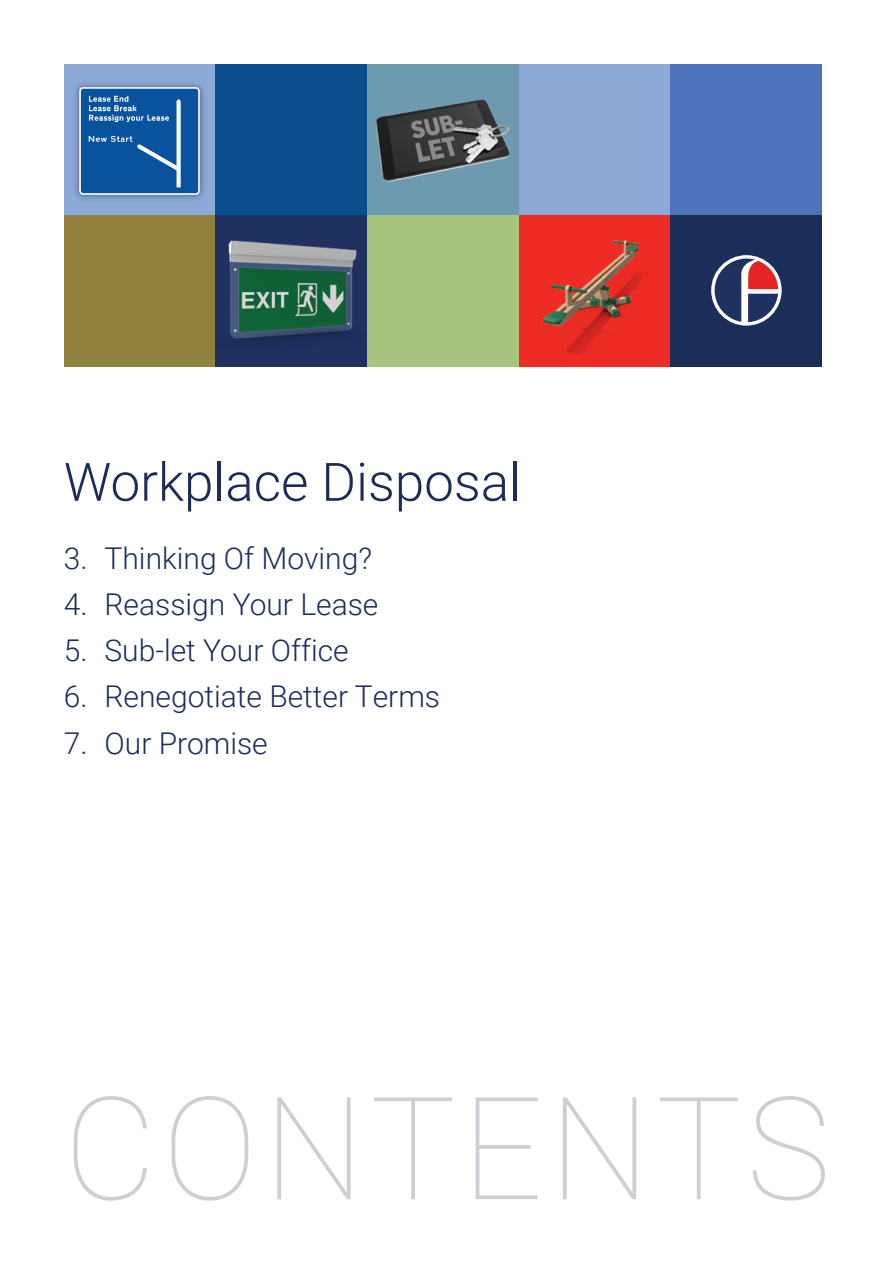
<style>
.page{position:relative;width:893px;height:1263px;background:#fff}
.page>*{position:absolute;margin:0;border:0;box-sizing:border-box;transform-origin:0 0}
.t1{font:100 143.25px "Roboto";letter-spacing:.04em;color:#d0ced4}
.t2{font:300 53.1px "Roboto";color:#1d2c55}
.t3{font:300 30px "Roboto";color:#1b2d59}
</style>
<div class="page">
<div style="left:519px;top:64px;width:152px;height:151px;background:#8da9d7"></div>
<div style="left:64px;top:64px;width:151px;height:151px;background:#8da9d7"></div>
<div style="left:215px;top:64px;width:152px;height:151px;background:#0a4d8b"></div>
<div style="left:367px;top:64px;width:152px;height:151px;background:#6d9aae"></div>
<div style="left:671px;top:64px;width:151px;height:151px;background:#4d74ba"></div>
<div style="left:64px;top:215px;width:151px;height:152px;background:#91813e"></div>
<div style="left:367px;top:215px;width:152px;height:152px;background:#a9c47e"></div>
<div style="left:519px;top:215px;width:152px;height:152px;background:#ee2c25"></div>
<div style="left:671px;top:215px;width:151px;height:152px;background:#1b2d59"></div>
<img style="left:74px;top:83px;width:131px;height:117px">
<svg style="left:79px;top:87px;width:121px;height:108px"></svg>
<img style="left:215px;top:215px;width:152px;height:152px">
<img style="left:376px;top:99px;width:134px;height:83px">
<img style="left:542px;top:221px;width:129px;height:146px">
<svg style="left:711px;top:255px;width:71px;height:71px"></svg>
<svg style="left:715px;top:259px;width:63px;height:63px"></svg>
<h2 class="t2" style="left:64px;top:445px;width:459px">Workplace Disposal</h2>
<p class="t3" style="left:64px;top:537px;width:310px">3. Thinking Of Moving?</p>
<p class="t3" style="left:64px;top:583px;width:316px">4. Reassign Your Lease</p>
<p class="t3" style="left:64px;top:630px;width:286px">5. Sub-let Your Office</p>
<p class="t3" style="left:64px;top:676px;width:378px">6. Renegotiate Better Terms</p>
<p class="t3" style="left:64px;top:722px;width:206px">7. Our Promise</p>
<h1 class="t1" style="left:64px;top:1048px;width:769px">CONTENTS</h1>
</div>
